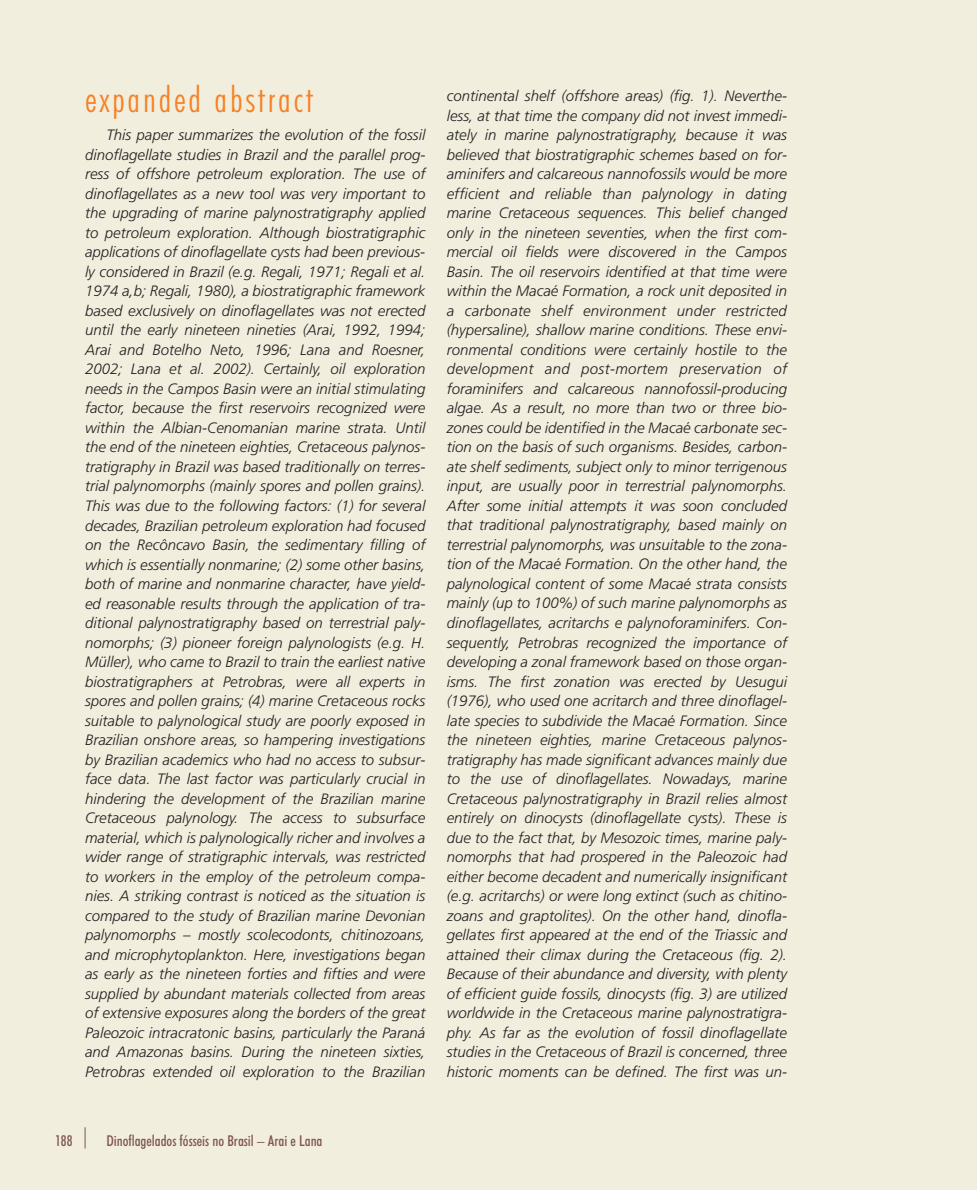
<style>
.page{position:relative;width:977px;height:1190px;background:#fff}
.page>*{position:absolute;margin:0;border:0;box-sizing:border-box;transform-origin:0 0}
.t1{font:300 condensed 36px "Futura BT";letter-spacing:.08em;color:#f58226}
.t2{font:italic 300 15px/19.5px "Frutiger";color:#231f20;text-align:justify}
.t3{font:500 condensed 15px "Futura BT";color:#7f564d}
</style>
<div class="page">
<div style="left:0;top:0;width:976px;height:1189px;background:#f2eede"></div>
<svg style="left:85px;top:1127px;width:1px;height:21px"></svg>
<h1 class="t1" style="left:85px;top:87px;width:230px">expanded abstract</h1>
<p class="t2" style="left:85px;top:126px;width:342px;text-indent:21px">This paper summarizes the evolution of the fossil dinoflagellate studies in Brazil and the parallel prog&shy;ress of offshore petroleum exploration. The use of dinoflagellates as a new tool was very important to the upgrading of marine palynostratigraphy applied to petroleum exploration. Although biostratigraphic applications of dinoflagellate cysts had been previous&shy;ly considered in Brazil (e.g. Regali, 1971; Regali et al.<br>1974 a,b; Regali, 1980), a biostratigraphic framework based exclusively on dinoflagellates was not erected until the early nineteen nineties (Arai, 1992, 1994; Arai and Botelho Neto, 1996; Lana and Roesner, 2002; Lana et al. 2002). Certainly, oil exploration needs in the Campos Basin were an initial stimulating factor, because the first reservoirs recognized were within the Albian-Cenomanian marine strata. Until the end of the nineteen eighties, Cretaceous palynos&shy;tratigraphy in Brazil was based traditionally on terres&shy;trial palynomorphs (mainly spores and pollen grains).<br>This was due to the following factors: (1) for several decades, Brazilian petroleum exploration had focused on the Recôncavo Basin, the sedimentary filling of which is essentially nonmarine; (2) some other basins, both of marine and nonmarine character, have yield&shy;ed reasonable results through the application of tra&shy;ditional palynostratigraphy based on terrestrial paly&shy;nomorphs; (3) pioneer foreign palynologists (e.g. H.<br>Müller), who came to Brazil to train the earliest native biostratigraphers at Petrobras, were all experts in spores and pollen grains; (4) marine Cretaceous rocks suitable to palynological study are poorly exposed in Brazilian onshore areas, so hampering investigations by Brazilian academics who had no access to subsur&shy;face data. The last factor was particularly crucial in hindering the development of the Brazilian marine Cretaceous palynology. The access to subsurface material, which is palynologically richer and involves a wider range of stratigraphic intervals, was restricted to workers in the employ of the petroleum compa&shy;nies. A striking contrast is noticed as the situation is compared to the study of Brazilian marine Devonian palynomorphs – mostly scolecodonts, chitinozoans, and microphytoplankton. Here, investigations began as early as the nineteen forties and fifties and were supplied by abundant materials collected from areas of extensive exposures along the borders of the great Paleozoic intracratonic basins, particularly the Paraná and Amazonas basins. During the nineteen sixties, Petrobras extended oil exploration to the Brazilian</p>
<p class="t2" style="left:446px;top:87px;width:342px">continental shelf (offshore areas) (fig. 1). Neverthe&shy;less, at that time the company did not invest immedi&shy;ately in marine palynostratigraphy, because it was believed that biostratigraphic schemes based on for&shy;aminifers and calcareous nannofossils would be more efficient and reliable than palynology in dating marine Cretaceous sequences. This belief changed only in the nineteen seventies, when the first com&shy;mercial oil fields were discovered in the Campos Basin. The oil reservoirs identified at that time were within the Macaé Formation, a rock unit deposited in a carbonate shelf environment under restricted (hypersaline), shallow marine conditions. These envi&shy;ronmental conditions were certainly hostile to the development and post-mortem preservation of foraminifers and calcareous nannofossil-producing algae. As a result, no more than two or three bio&shy;zones could be identified in the Macaé carbonate sec&shy;tion on the basis of such organisms. Besides, carbon&shy;ate shelf sediments, subject only to minor terrigenous input, are usually poor in terrestrial palynomorphs.<br>After some initial attempts it was soon concluded that traditional palynostratigraphy, based mainly on terrestrial palynomorphs, was unsuitable to the zona&shy;tion of the Macaé Formation. On the other hand, the palynological content of some Macaé strata consists mainly (up to 100%) of such marine palynomorphs as dinoflagellates, acritarchs e palynoforaminifers. Con&shy;sequently, Petrobras recognized the importance of developing a zonal framework based on those organ&shy;isms. The first zonation was erected by Uesugui (1976), who used one acritarch and three dinoflagel&shy;late species to subdivide the Macaé Formation. Since the nineteen eighties, marine Cretaceous palynos&shy;tratigraphy has made significant advances mainly due to the use of dinoflagellates. Nowadays, marine Cretaceous palynostratigraphy in Brazil relies almost entirely on dinocysts (dinoflagellate cysts). These is due to the fact that, by Mesozoic times, marine paly&shy;nomorphs that had prospered in the Paleozoic had either become decadent and numerically insignificant (e.g. acritarchs) or were long extinct (such as chitino&shy;zoans and graptolites). On the other hand, dinofla&shy;gellates first appeared at the end of the Triassic and attained their climax during the Cretaceous (fig. 2).<br>Because of their abundance and diversity, with plenty of efficient guide fossils, dinocysts (fig. 3) are utilized worldwide in the Cretaceous marine palynostratigra&shy;phy. As far as the evolution of fossil dinoflagellate studies in the Cretaceous of Brazil is concerned, three historic moments can be defined. The first was un-</p>
<p class="t3" style="left:55px;top:1135px;width:19px">188</p>
<p class="t3" style="left:106px;top:1135px;width:218px">Dinoflagelados fósseis no Brasil – Arai e Lana</p>
</div>
